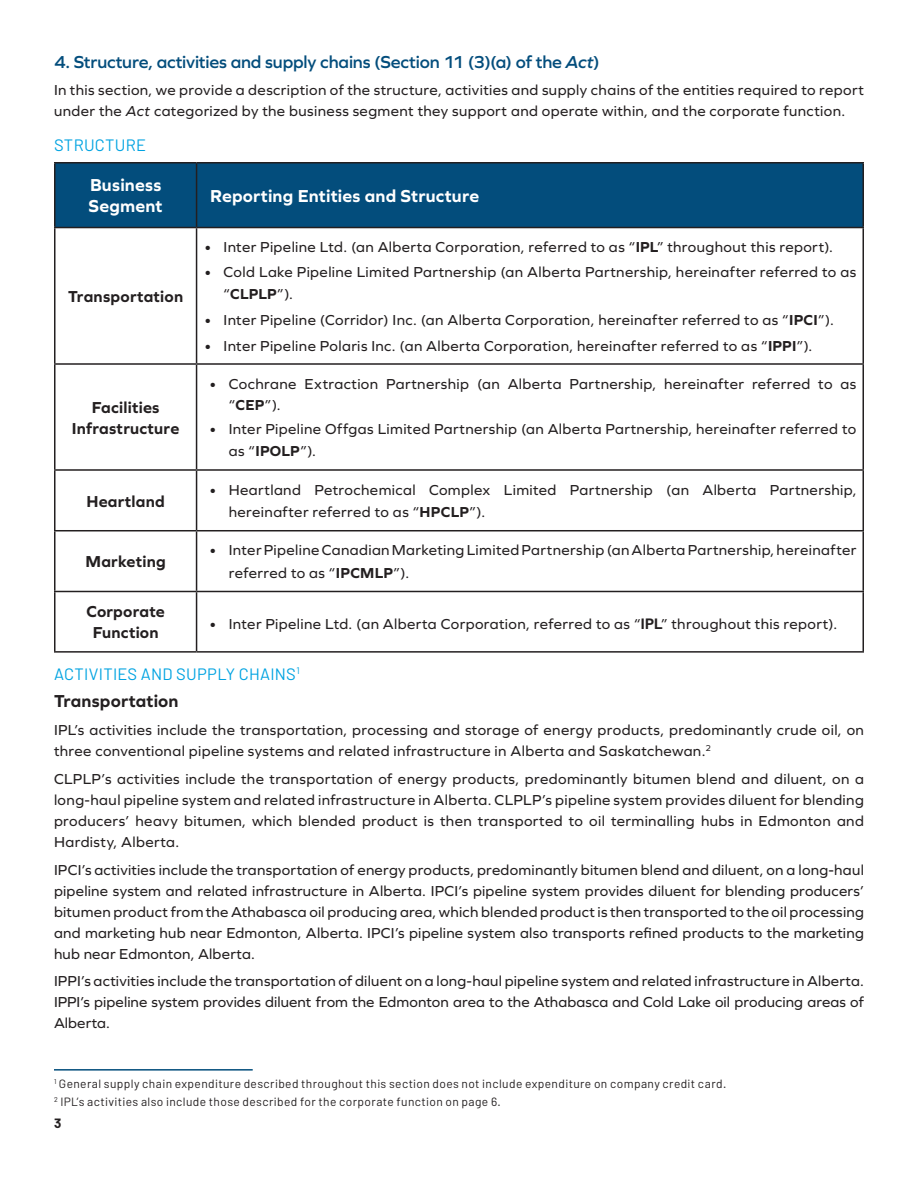
<style>
.page{position:relative;width:918px;height:1188px;background:#fff}
.page>*{position:absolute;margin:0;border:0;box-sizing:border-box;transform-origin:0 0}
.Section_Header{font:600 18px "Graphie";letter-spacing:-.01em;color:#034d7c}
.t1{font:700 18px/21px "Graphie";letter-spacing:.01em;color:#fff}
.t2{font:700 18px "Graphie";letter-spacing:.01em;color:#231f20}
.t3{font:700 16.5px/21px "Graphie";letter-spacing:.015em;color:#231f20;text-align:center}
.t4{font:16.5px "Barlow";letter-spacing:.015em;color:#00a3e1}
.Justified{font:15px/21px "Graphie";letter-spacing:.025em;color:#231f20}
.t5{font:700 13.5px "Barlow";color:#231f20}
.Footnote{font:12px/18px "Barlow";letter-spacing:.035em;color:#231f20}
.s1{font-style:italic}
.s2{font-weight:700}
.s3{font-family:"Barlow";font-weight:700}
</style>
<div class="page">
<div style="left:56px;top:164px;width:806px;height:63px;background:#034d7c"></div>
<hr style="left:54px;top:162px;width:143px;height:2px;background:#231f20">
<hr style="left:54px;top:164px;width:2px;height:63px;background:#231f20">
<hr style="left:197px;top:162px;width:667px;height:2px;background:#231f20">
<hr style="left:196px;top:164px;width:1px;height:63px;background:#231f20">
<hr style="left:862px;top:164px;width:2px;height:63px;background:#231f20">
<hr style="left:54px;top:227px;width:143px;height:1px;background:#231f20">
<hr style="left:54px;top:228px;width:2px;height:135px;background:#231f20">
<hr style="left:197px;top:227px;width:667px;height:1px;background:#231f20">
<hr style="left:196px;top:228px;width:1px;height:135px;background:#231f20">
<hr style="left:862px;top:228px;width:2px;height:135px;background:#231f20">
<hr style="left:54px;top:363px;width:143px;height:2px;background:#231f20">
<hr style="left:54px;top:365px;width:2px;height:104px;background:#231f20">
<hr style="left:197px;top:363px;width:667px;height:2px;background:#231f20">
<hr style="left:196px;top:365px;width:1px;height:104px;background:#231f20">
<hr style="left:862px;top:365px;width:2px;height:104px;background:#231f20">
<hr style="left:54px;top:469px;width:143px;height:2px;background:#231f20">
<hr style="left:54px;top:471px;width:2px;height:59px;background:#231f20">
<hr style="left:197px;top:469px;width:667px;height:2px;background:#231f20">
<hr style="left:196px;top:471px;width:1px;height:59px;background:#231f20">
<hr style="left:862px;top:471px;width:2px;height:59px;background:#231f20">
<hr style="left:54px;top:530px;width:143px;height:1px;background:#231f20">
<hr style="left:54px;top:531px;width:2px;height:60px;background:#231f20">
<hr style="left:197px;top:530px;width:667px;height:1px;background:#231f20">
<hr style="left:196px;top:531px;width:1px;height:60px;background:#231f20">
<hr style="left:862px;top:531px;width:2px;height:60px;background:#231f20">
<hr style="left:54px;top:591px;width:143px;height:1px;background:#231f20">
<hr style="left:54px;top:592px;width:2px;height:59px;background:#231f20">
<hr style="left:197px;top:591px;width:667px;height:1px;background:#231f20">
<hr style="left:196px;top:592px;width:1px;height:59px;background:#231f20">
<hr style="left:862px;top:592px;width:2px;height:59px;background:#231f20">
<hr style="left:54px;top:651px;width:143px;height:2px;background:#231f20">
<hr style="left:197px;top:651px;width:667px;height:2px;background:#231f20">
<hr style="left:54px;top:1069px;width:199px;height:2px;background:#034d7c">
<p class="Section_Header" style="left:54px;top:51px;width:547px">4. Structure, activities and supply chains (Section 11 (3)(a) of the <span class="s1">Act</span>)</p>
<p class="Justified" style="left:54px;top:79px;width:812px">In this section, we provide a description of the structure, activities and supply chains of the entities required to report under the <span class="s1">Act</span> categorized by the business segment they support and operate within, and the corporate function.</p>
<h2 class="t4" style="left:54px;top:135px;width:94px">STRUCTURE</h2>
<h3 class="t1" style="left:89px;top:174px;width:76px">Business<br>Segment</h3>
<h3 class="t1" style="left:210px;top:185px;width:271px">Reporting Entities and Structure</h3>
<h3 class="t3" style="left:68px;top:286px;width:117px">Transportation</h3>
<h3 class="t3" style="left:72px;top:396px;width:109px">Facilities<br>Infrastructure</h3>
<p class="Justified" style="left:204px;top:236px;width:630px">• Inter Pipeline Ltd. (an Alberta Corporation, referred to as “<span class="s2">IPL</span>” throughout this report).</p>
<p class="Justified" style="left:224px;top:260px;width:634px;line-height:22.5px;text-indent:-20px">• Cold Lake Pipeline Limited Partnership (an Alberta Partnership, hereinafter referred to as “<span class="s2">CLPLP</span>”).</p>
<p class="Justified" style="left:204px;top:309px;width:631px">• Inter Pipeline (Corridor) Inc. (an Alberta Corporation, hereinafter referred to as “<span class="s2">IPCI</span>”).</p>
<p class="Justified" style="left:204px;top:335px;width:610px">• Inter Pipeline Polaris Inc. (an Alberta Corporation, hereinafter referred to as “<span class="s2">IPPI</span>”).</p>
<p class="Justified" style="left:229px;top:373px;width:629px;text-indent:-20px">• Cochrane Extraction Partnership (an Alberta Partnership, hereinafter referred to as “<span class="s2">CEP</span>”).</p>
<p class="Justified" style="left:229px;top:417px;width:629px;line-height:22.5px;text-indent:-20px">• Inter Pipeline Offgas Limited Partnership (an Alberta Partnership, hereinafter referred to as “<span class="s2">IPOLP</span>”).</p>
<h3 class="t3" style="left:86px;top:490px;width:80px">Heartland</h3>
<p class="Justified" style="left:229px;top:478px;width:629px;line-height:22.5px;text-indent:-20px">• Heartland Petrochemical Complex Limited Partnership (an Alberta Partnership, hereinafter referred to as “<span class="s2">HPCLP</span>”).</p>
<h3 class="t3" style="left:86px;top:551px;width:82px">Marketing</h3>
<p class="Justified" style="left:229px;top:539px;width:629px;line-height:22.5px;text-indent:-20px">• Inter Pipeline Canadian Marketing Limited Partnership (an Alberta Partnership, hereinafter referred to as “<span class="s2">IPCMLP</span>”).</p>
<h3 class="t3" style="left:86px;top:601px;width:80px">Corporate<br>Function</h3>
<p class="Justified" style="left:209px;top:613px;width:629px">• Inter Pipeline Ltd. (an Alberta Corporation, referred to as “<span class="s3">IPL</span>” throughout this report).</p>
<h2 class="t4" style="left:54px;top:663px;width:247px">ACTIVITIES AND SUPPLY CHAINS<sup>1</sup></h2>
<h3 class="t2" style="left:54px;top:691px;width:126px">Transportation</h3>
<p class="Justified" style="left:54px;top:719px;width:811px">IPL’s activities include the transportation, processing and storage of energy products, predominantly crude oil, on three conventional pipeline systems and related infrastructure in Alberta and Saskatchewan.<sup>2</sup></p>
<p class="Justified" style="left:54px;top:768px;width:812px;text-align:justify">CLPLP’s activities include the transportation of energy products, predominantly bitumen blend and diluent, on a long-haul pipeline system and related infrastructure in Alberta. CLPLP’s pipeline system provides diluent for blending producers’ heavy bitumen, which blended product is then transported to oil terminalling hubs in Edmonton and Hardisty, Alberta.</p>
<p class="Justified" style="left:54px;top:859px;width:812px;text-align:justify">IPCI’s activities include the transportation of energy products, predominantly bitumen blend and diluent, on a long-haul pipeline system and related infrastructure in Alberta. IPCI’s pipeline system provides diluent for blending producers’ bitumen product from the Athabasca oil producing area, which blended product is then transported to the oil processing and marketing hub near Edmonton, Alberta. IPCI’s pipeline system also transports refined products to the marketing hub near Edmonton, Alberta.</p>
<p class="Justified" style="left:54px;top:971px;width:812px;text-align:justify">IPPI’s activities include the transportation of diluent on a long-haul pipeline system and related infrastructure in Alberta.<br>IPPI’s pipeline system provides diluent from the Edmonton area to the Athabasca and Cold Lake oil producing areas of Alberta.</p>
<p class="Footnote" style="left:54px;top:1074px;width:674px"><sup>1</sup> General supply chain expenditure described throughout this section does not include expenditure on company credit card.<br><sup>2</sup> IPL’s activities also include those described for the corporate function on page 6.</p>
<p class="t5" style="left:54px;top:1115px;width:9px">3</p>
</div>
